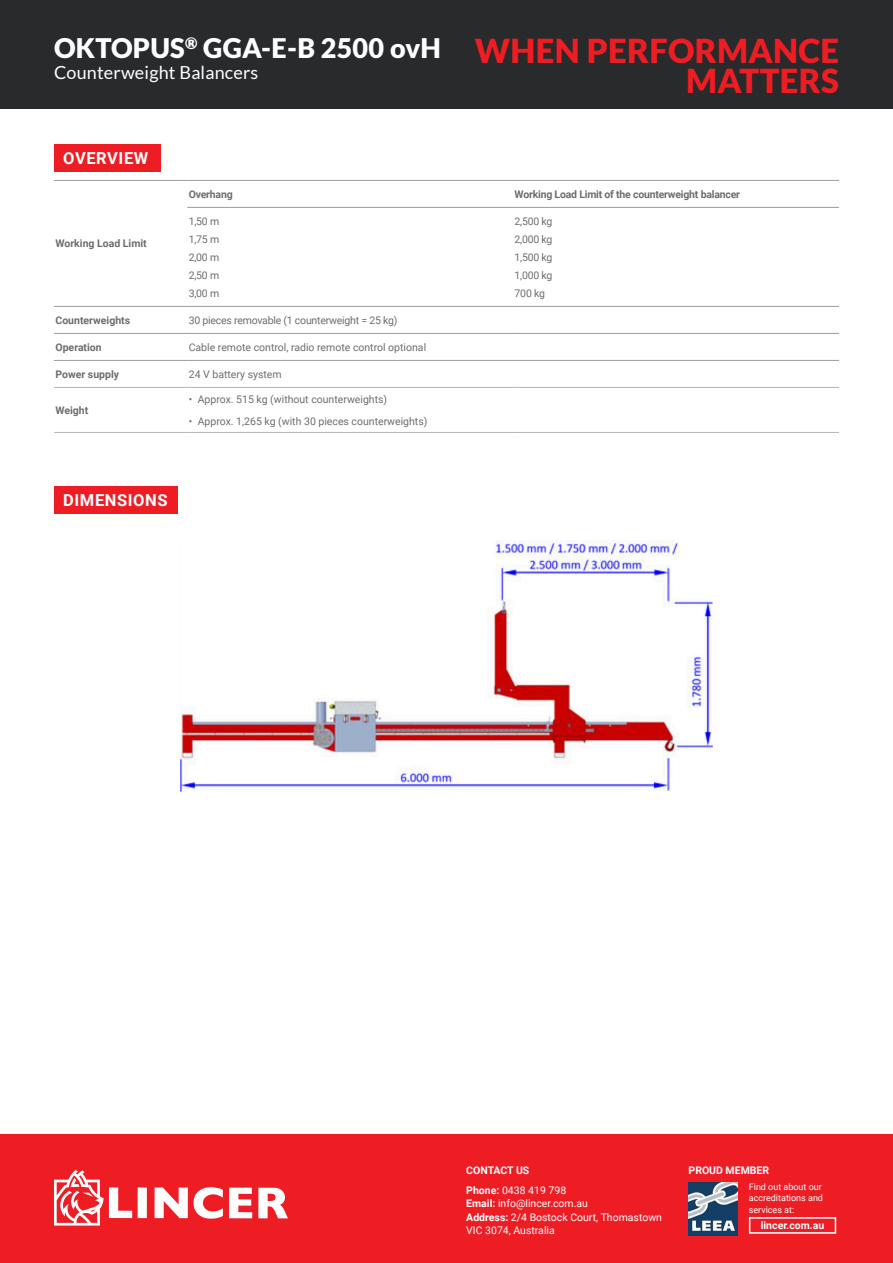
<style>
.page{position:relative;width:893px;height:1263px;background:#fff}
.page>*{position:absolute;margin:0;border:0;box-sizing:border-box;transform-origin:0 0}
.Valores{font:900 33px "Lato";letter-spacing:.01em;color:#ee1d23}
.Texto{font:900 27px "Lato";letter-spacing:.01em;color:#fff}
.Texto-2{font:18px "Lato";letter-spacing:.01em;color:#fff}
.Texto-3{font:700 16.5px "Roboto";letter-spacing:.035em;color:#fff}
.No_Spacing{font:10.5px "Roboto";color:#6c6d70}
.No_Spacing-2{font:700 10.5px "Roboto";letter-spacing:-.01em;color:#6c6d70}
.Texto-4{font:10.5px "Roboto";color:#fff}
.No_Spacing-3{font:10.5px "Roboto";letter-spacing:-.02em;color:#6c6d70}
.Texto-5{font:700 10.5px "Roboto";color:#fff}
.Texto-6{font:9px/11.2px "Roboto";color:#fff}
.s1{font-weight:700}
</style>
<div class="page">
<div style="left:54px;top:144px;width:107px;height:27px;background:#ee1d23"></div>
<hr style="left:54px;top:180px;width:133px;height:1px;background:#999ca0">
<hr style="left:187px;top:180px;width:326px;height:1px;background:#999ca0">
<hr style="left:513px;top:180px;width:326px;height:1px;background:#999ca0">
<hr style="left:187px;top:207px;width:326px;height:1px;background:#999ca0">
<hr style="left:513px;top:207px;width:326px;height:1px;background:#999ca0">
<hr style="left:54px;top:306px;width:133px;height:1px;background:#999ca0">
<hr style="left:187px;top:306px;width:326px;height:1px;background:#999ca0">
<hr style="left:513px;top:306px;width:326px;height:1px;background:#999ca0">
<hr style="left:54px;top:333px;width:133px;height:1px;background:#999ca0">
<hr style="left:187px;top:333px;width:326px;height:1px;background:#999ca0">
<hr style="left:513px;top:333px;width:326px;height:1px;background:#999ca0">
<hr style="left:54px;top:360px;width:133px;height:1px;background:#999ca0">
<hr style="left:187px;top:360px;width:326px;height:1px;background:#999ca0">
<hr style="left:513px;top:360px;width:326px;height:1px;background:#999ca0">
<hr style="left:54px;top:387px;width:133px;height:1px;background:#b2b4b7">
<hr style="left:187px;top:387px;width:326px;height:1px;background:#b2b4b7">
<hr style="left:513px;top:387px;width:326px;height:1px;background:#b2b4b7">
<hr style="left:54px;top:432px;width:133px;height:1px;background:#b2b4b7">
<hr style="left:187px;top:432px;width:326px;height:1px;background:#b2b4b7">
<hr style="left:513px;top:432px;width:326px;height:1px;background:#b2b4b7">
<div style="left:54px;top:486px;width:124px;height:27px;background:#ee1d23"></div>
<div style="left:0;top:1134px;width:893px;height:129px;background:#ee1d23"></div>
<div style="left:138px;top:1187px;width:9px;height:31px;background:#fff"></div>
<svg style="left:155px;top:1187px;width:33px;height:31px"></svg>
<svg style="left:194px;top:1187px;width:29px;height:31px"></svg>
<svg style="left:229px;top:1188px;width:23px;height:30px"></svg>
<svg style="left:258px;top:1188px;width:30px;height:30px"></svg>
<svg style="left:54px;top:1170px;width:78px;height:55px"></svg>
<div style="left:749px;top:1217px;width:87px;height:17px;border:2px solid #fff"></div>
<img style="left:688px;top:1183px;width:50px;height:52px">
<div style="left:0;top:0;width:893px;height:108px;background:#292a2b"></div>
<img style="left:181px;top:540px;width:531px;height:252px">
<p class="Texto" style="left:54px;top:32px;width:388px">OKTOPUS<sup>®</sup> GGA-E-B 2500 ovH</p>
<p class="Texto-2" style="left:54px;top:62px;width:206px">Counterweight Balancers</p>
<p class="Texto-3" style="left:63px;top:146px;width:87px">OVERVIEW</p>
<p class="Valores" style="left:475px;top:31px;width:366px">WHEN PERFORMANCE</p>
<p class="Valores" style="left:686px;top:61px;width:154px">MATTERS</p>
<p class="No_Spacing-2" style="left:56px;top:236px;width:93px">Working Load Limit</p>
<p class="No_Spacing-2" style="left:189px;top:187px;width:45px">Overhang</p>
<p class="No_Spacing-2" style="left:515px;top:187px;width:227px">Working Load Limit of the counterweight balancer</p>
<p class="No_Spacing" style="left:189px;top:214px;width:32px">1,50 m</p>
<p class="No_Spacing" style="left:189px;top:232px;width:32px">1,75 m</p>
<p class="No_Spacing" style="left:189px;top:250px;width:32px">2,00 m</p>
<p class="No_Spacing" style="left:189px;top:268px;width:32px">2,50 m</p>
<p class="No_Spacing" style="left:189px;top:286px;width:32px">3,00 m</p>
<p class="No_Spacing" style="left:515px;top:214px;width:39px">2,500 kg</p>
<p class="No_Spacing" style="left:515px;top:232px;width:39px">2,000 kg</p>
<p class="No_Spacing" style="left:515px;top:250px;width:39px">1,500 kg</p>
<p class="No_Spacing" style="left:515px;top:268px;width:39px">1,000 kg</p>
<p class="No_Spacing" style="left:515px;top:286px;width:32px">700 kg</p>
<p class="No_Spacing-2" style="left:56px;top:313px;width:76px">Counterweights</p>
<p class="No_Spacing-3" style="left:189px;top:313px;width:210px">30 pieces removable (1 counterweight = 25 kg)</p>
<p class="No_Spacing-2" style="left:56px;top:340px;width:48px">Operation</p>
<p class="No_Spacing" style="left:189px;top:340px;width:239px">Cable remote control, radio remote control optional</p>
<p class="No_Spacing-2" style="left:56px;top:367px;width:65px">Power supply</p>
<p class="No_Spacing" style="left:189px;top:367px;width:94px">24 V battery system</p>
<p class="No_Spacing-2" style="left:56px;top:403px;width:34px">Weight</p>
<p class="No_Spacing" style="left:189px;top:391px;width:200px">• Approx. 515 kg (without counterweights)</p>
<p class="No_Spacing" style="left:189px;top:414px;width:240px">• Approx. 1,265 kg (with 30 pieces counterweights)</p>
<p class="Texto-3" style="left:63px;top:488px;width:106px">DIMENSIONS</p>
<p class="Texto-5" style="left:466px;top:1163px;width:65px">CONTACT US</p>
<p class="Texto-5" style="left:688px;top:1163px;width:82px">PROUD MEMBER</p>
<p class="Texto-4" style="left:466px;top:1183px;width:101px"><span class="s1">Phone:</span> 0438 419 798</p>
<p class="Texto-4" style="left:466px;top:1196px;width:123px"><span class="s1">Email:</span> info@lincer.com.au</p>
<p class="Texto-4" style="left:466px;top:1210px;width:197px"><span class="s1">Address:</span> 2/4 Bostock Court, Thomastown</p>
<p class="Texto-4" style="left:466px;top:1223px;width:90px">VIC 3074, Australia</p>
<p class="Texto-6" style="left:749px;top:1181px;width:76px">Find out about our accreditations and services at:</p>
<p class="Texto-5" style="left:761px;top:1218px;width:65px">lincer.com.au</p>
</div>
